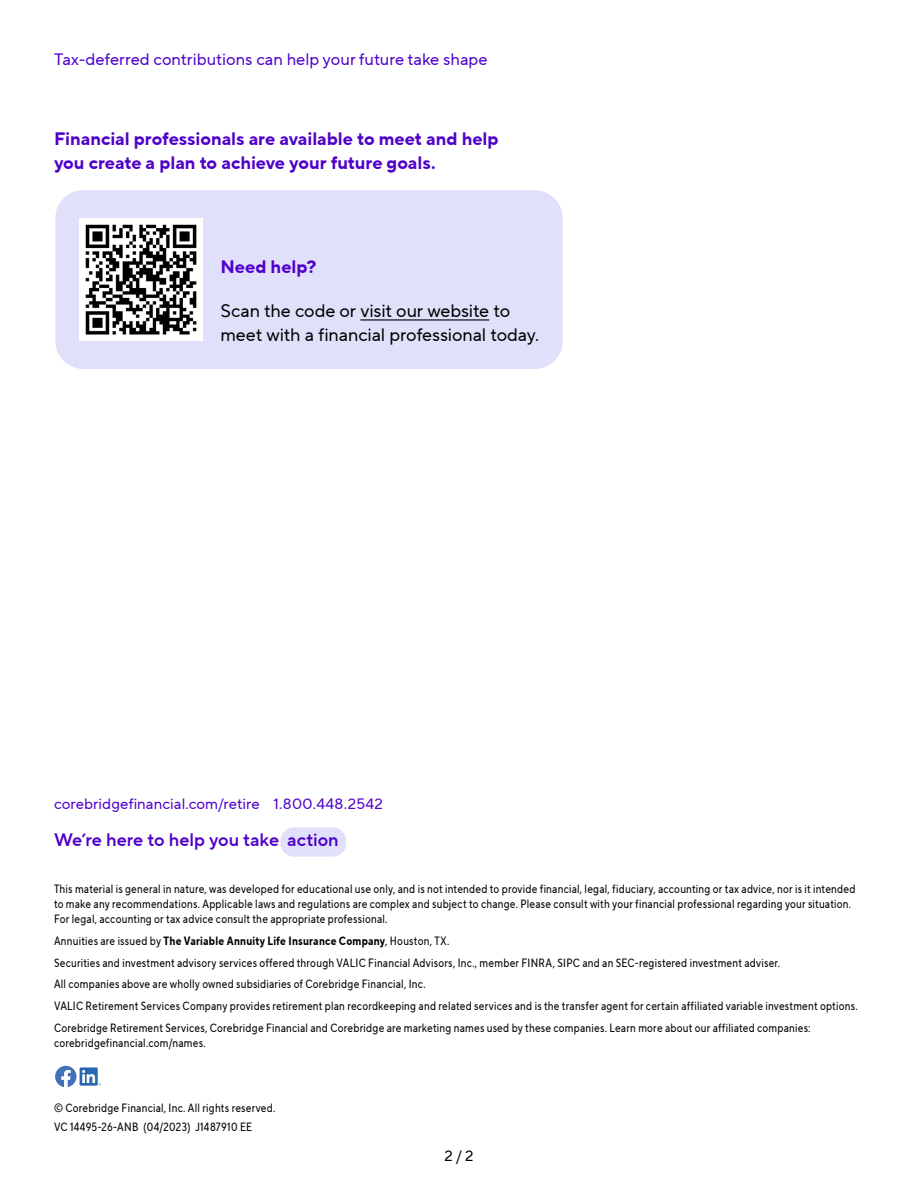
<style>
.page{position:relative;width:918px;height:1188px;background:#fff}
.page>*{position:absolute;margin:0;border:0;box-sizing:border-box;transform-origin:0 0}
.t1{font:700 18px/24px "TT Norms Pro";color:#4f00ca}
.t2{font:18px/24px "TT Norms Pro";letter-spacing:-.005em;color:#000}
.t3{font:18px "TT Norms Pro Dm Bd";color:#4f00ca}
.t4{font:16.5px "TT Norms Pro";color:#4f00ca}
.t5{font:15px "TT Norms Pro";letter-spacing:.005em;color:#4f00ca}
.t6{font:15px "TT Norms Pro";color:#000}
.t7{font:12px/21.8px "TT Norms Pro Cond";letter-spacing:.02em;color:#000}
.s1{font-weight:700}
</style>
<div class="page">
<div style="left:280px;top:827px;width:66px;height:30px;background:#e0e0fb;border-radius:14px"></div>
<div style="left:55px;top:190px;width:508px;height:179px;background:#e0e0fb;border-radius:28px"></div>
<hr style="left:360px;top:319px;width:129px;height:2px;background:#000">
<img style="left:79px;top:218px;width:123px;height:123px">
<svg style="left:55px;top:1066px;width:46px;height:21px"></svg>
<h2 class="t4" style="left:54px;top:48px;width:435px">Tax-deferred contributions can help your future take shape</h2>
<h1 class="t1" style="left:54px;top:126px;width:446px">Financial professionals are available to meet and help you create a plan to achieve your future goals.</h1>
<h1 class="t1" style="left:220px;top:254px;width:98px">Need help?</h1>
<h1 class="t2" style="left:220px;top:299px;width:320px">Scan the code or visit our website to meet with a financial professional today.</h1>
<p class="t5" style="left:54px;top:793px;width:330px">corebridgefinancial.com/retire 1.800.448.2542</p>
<h1 class="t3" style="left:54px;top:827px;width:286px">We’re here to help you take action</h1>
<p class="t7" style="left:54px;top:882px;width:803px;line-height:15px">This material is general in nature, was developed for educational use only, and is not intended to provide financial, legal, fiduciary, accounting or tax advice, nor is it intended to make any recommendations. Applicable laws and regulations are complex and subject to change. Please consult with your financial professional regarding your situation.<br>For legal, accounting or tax advice consult the appropriate professional.</p>
<p class="t7" style="left:54px;top:930px;width:805px">Annuities are issued by <span class="s1">The Variable Annuity Life Insurance Company</span>, Houston, TX.<br>Securities and investment advisory services offered through VALIC Financial Advisors, Inc., member FINRA, SIPC and an SEC-registered investment adviser.<br>All companies above are wholly owned subsidiaries of Corebridge Financial, Inc.<br>VALIC Retirement Services Company provides retirement plan recordkeeping and related services and is the transfer agent for certain affiliated variable investment options.<br>Corebridge Retirement Services, Corebridge Financial and Corebridge are marketing names used by these companies. Learn more about our affiliated companies:</p>
<p class="t7" style="left:54px;top:1032px;width:153px">corebridgefinancial.com/names.</p>
<p class="t7" style="left:54px;top:1099px;width:223px;line-height:18.5px">© Corebridge Financial, Inc. All rights reserved.<br>VC 14495-26-ANB (04/2023) J1487910 EE</p>
<p class="t6" style="left:444px;top:1145px;width:31px">2 / 2</p>
</div>
